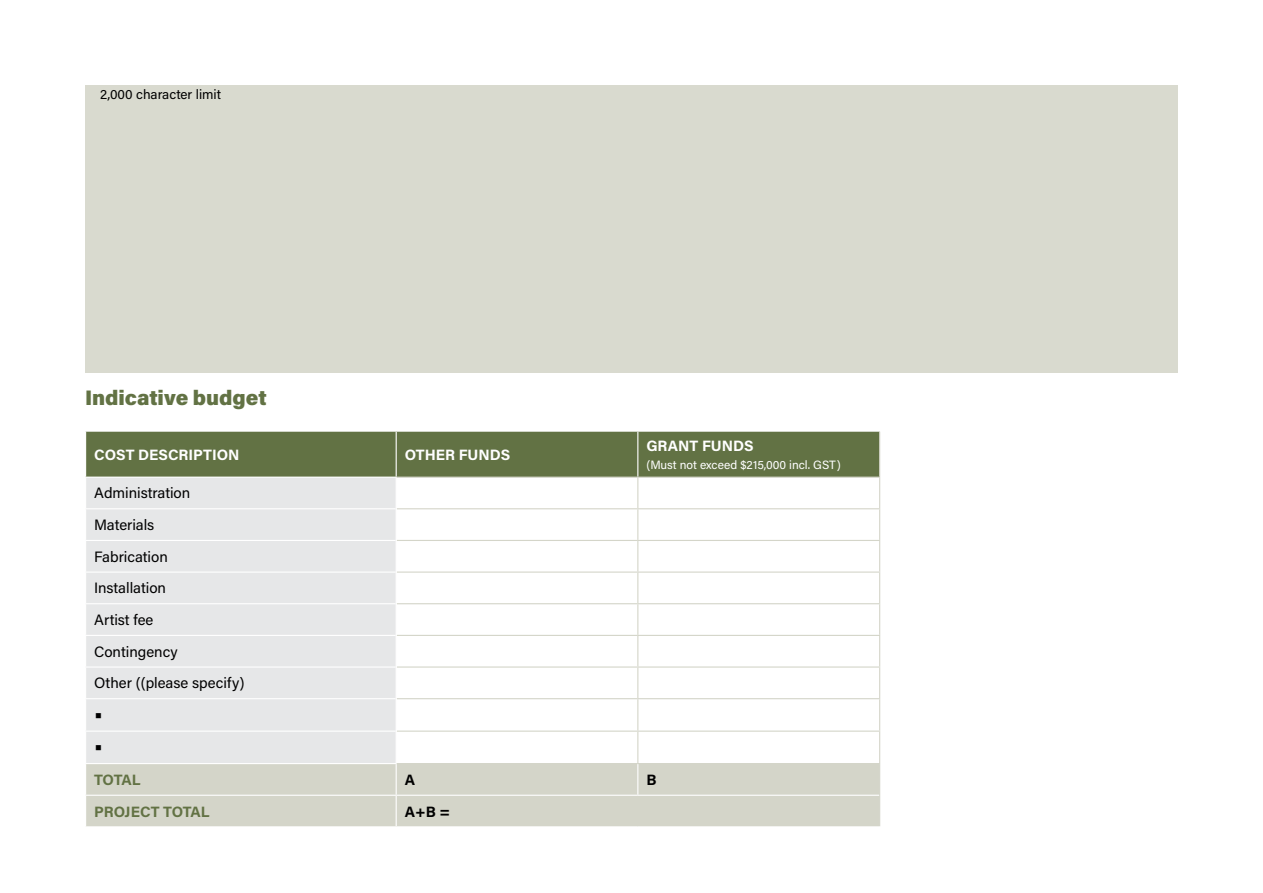
<style>
.page{position:relative;width:1263px;height:893px;background:#fff}
.page>*{position:absolute;margin:0;border:0;box-sizing:border-box;transform-origin:0 0}
.t1{font:21px "Acumin Variable Concept";color:#627244}
.t2{font:700 21px/32.4px "Acumin Pro";color:#000}
.t3{font:15px/31.7px "Acumin Pro";color:#000}
.t4{font:700 15px "Acumin Pro";color:#fff}
.t5{font:700 15px "Acumin Pro";letter-spacing:-.01em;color:#627244}
.t6{font:700 15px "Acumin Pro";color:#000}
.t7{font:13.5px "Acumin Pro";color:#000}
.t8{font:12px "Acumin Pro";color:#fff}
</style>
<div class="page">
<div style="left:86px;top:432px;width:793px;height:45px;background:#627244"></div>
<div style="left:86px;top:478px;width:310px;height:285px;background:#e6e7e8"></div>
<div style="left:86px;top:764px;width:793px;height:62px;background:#d4d5c9"></div>
<hr style="left:396px;top:432px;width:1px;height:45px;background:#fff">
<hr style="left:85px;top:508px;width:311px;height:1px;background:#fff">
<hr style="left:85px;top:540px;width:311px;height:1px;background:#fff">
<hr style="left:85px;top:571px;width:311px;height:2px;background:#fff">
<hr style="left:85px;top:603px;width:311px;height:1px;background:#fff">
<hr style="left:85px;top:635px;width:311px;height:1px;background:#fff">
<hr style="left:85px;top:666px;width:311px;height:2px;background:#fff">
<hr style="left:85px;top:698px;width:311px;height:1px;background:#fff">
<hr style="left:85px;top:731px;width:311px;height:1px;background:#fff">
<hr style="left:85px;top:795px;width:311px;height:1px;background:#fff">
<hr style="left:879px;top:478px;width:1px;height:30px;background:#d4d5c9">
<hr style="left:638px;top:508px;width:242px;height:1px;background:#d4d5c9">
<hr style="left:879px;top:509px;width:1px;height:31px;background:#d4d5c9">
<hr style="left:638px;top:540px;width:242px;height:1px;background:#d4d5c9">
<hr style="left:879px;top:541px;width:1px;height:30px;background:#d4d5c9">
<hr style="left:638px;top:571px;width:242px;height:2px;background:#d4d5c9">
<hr style="left:879px;top:573px;width:1px;height:30px;background:#d4d5c9">
<hr style="left:638px;top:603px;width:242px;height:1px;background:#d4d5c9">
<hr style="left:879px;top:604px;width:1px;height:31px;background:#d4d5c9">
<hr style="left:638px;top:635px;width:242px;height:1px;background:#d4d5c9">
<hr style="left:879px;top:636px;width:1px;height:30px;background:#d4d5c9">
<hr style="left:638px;top:666px;width:242px;height:2px;background:#d4d5c9">
<hr style="left:879px;top:668px;width:1px;height:30px;background:#d4d5c9">
<hr style="left:638px;top:698px;width:242px;height:1px;background:#d4d5c9">
<hr style="left:879px;top:699px;width:1px;height:32px;background:#d4d5c9">
<hr style="left:638px;top:731px;width:242px;height:1px;background:#d4d5c9">
<hr style="left:879px;top:732px;width:1px;height:31px;background:#d4d5c9">
<hr style="left:397px;top:477px;width:241px;height:1px;background:#d4d5c9">
<hr style="left:637px;top:478px;width:1px;height:30px;background:#d4d5c9">
<hr style="left:397px;top:508px;width:241px;height:1px;background:#d4d5c9">
<hr style="left:637px;top:509px;width:1px;height:31px;background:#d4d5c9">
<hr style="left:397px;top:540px;width:241px;height:1px;background:#d4d5c9">
<hr style="left:637px;top:541px;width:1px;height:30px;background:#d4d5c9">
<hr style="left:397px;top:571px;width:241px;height:2px;background:#d4d5c9">
<hr style="left:637px;top:573px;width:1px;height:30px;background:#d4d5c9">
<hr style="left:397px;top:603px;width:241px;height:1px;background:#d4d5c9">
<hr style="left:637px;top:604px;width:1px;height:31px;background:#d4d5c9">
<hr style="left:397px;top:635px;width:241px;height:1px;background:#d4d5c9">
<hr style="left:637px;top:636px;width:1px;height:30px;background:#d4d5c9">
<hr style="left:397px;top:666px;width:241px;height:2px;background:#d4d5c9">
<hr style="left:637px;top:668px;width:1px;height:30px;background:#d4d5c9">
<hr style="left:397px;top:698px;width:241px;height:1px;background:#d4d5c9">
<hr style="left:637px;top:699px;width:1px;height:32px;background:#d4d5c9">
<hr style="left:397px;top:731px;width:241px;height:1px;background:#d4d5c9">
<hr style="left:637px;top:732px;width:1px;height:31px;background:#d4d5c9">
<hr style="left:637px;top:432px;width:1px;height:45px;background:#fff">
<hr style="left:879px;top:432px;width:1px;height:45px;background:#d4d5c9">
<hr style="left:638px;top:477px;width:242px;height:1px;background:#d4d5c9">
<hr style="left:397px;top:763px;width:241px;height:1px;background:#d4d5c9">
<hr style="left:638px;top:763px;width:242px;height:1px;background:#d4d5c9">
<hr style="left:879px;top:764px;width:1px;height:31px;background:#d4d5c9">
<hr style="left:879px;top:795px;width:1px;height:31px;background:#d4d5c9">
<hr style="left:396px;top:764px;width:1px;height:31px;background:#fff">
<hr style="left:637px;top:764px;width:1px;height:31px;background:#fff">
<hr style="left:396px;top:795px;width:242px;height:1px;background:#fff">
<hr style="left:396px;top:796px;width:1px;height:30px;background:#fff">
<hr style="left:638px;top:795px;width:241px;height:1px;background:#fff">
<div style="left:85px;top:85px;width:1093px;height:287px;background:#d9dacf"></div>
<p class="t7" style="left:100px;top:85px;width:123px">2,000 character limit</p>
<h1 class="t1" style="left:85px;top:383px;width:183px">Indicative budget</h1>
<p class="t4" style="left:94px;top:444px;width:147px">COST DESCRIPTION</p>
<p class="t4" style="left:405px;top:444px;width:107px">OTHER FUNDS</p>
<p class="t4" style="left:646px;top:435px;width:109px">GRANT FUNDS</p>
<p class="t8" style="left:646px;top:456px;width:196px">(Must not exceed $215,000 incl. GST)</p>
<p class="t3" style="left:94px;top:477px;width:152px">Administration<br>Materials<br>Fabrication<br>Installation<br>Artist fee<br>Contingency<br>Other ((please specify)</p>
<h1 class="t2" style="left:94px;top:698px;width:10px">• •</h1>
<p class="t5" style="left:94px;top:769px;width:48px">TOTAL</p>
<p class="t6" style="left:405px;top:769px;width:12px">A</p>
<p class="t6" style="left:646px;top:769px;width:12px">B</p>
<p class="t5" style="left:94px;top:801px;width:117px">PROJECT TOTAL</p>
<p class="t6" style="left:405px;top:801px;width:47px">A+B =</p>
</div>
